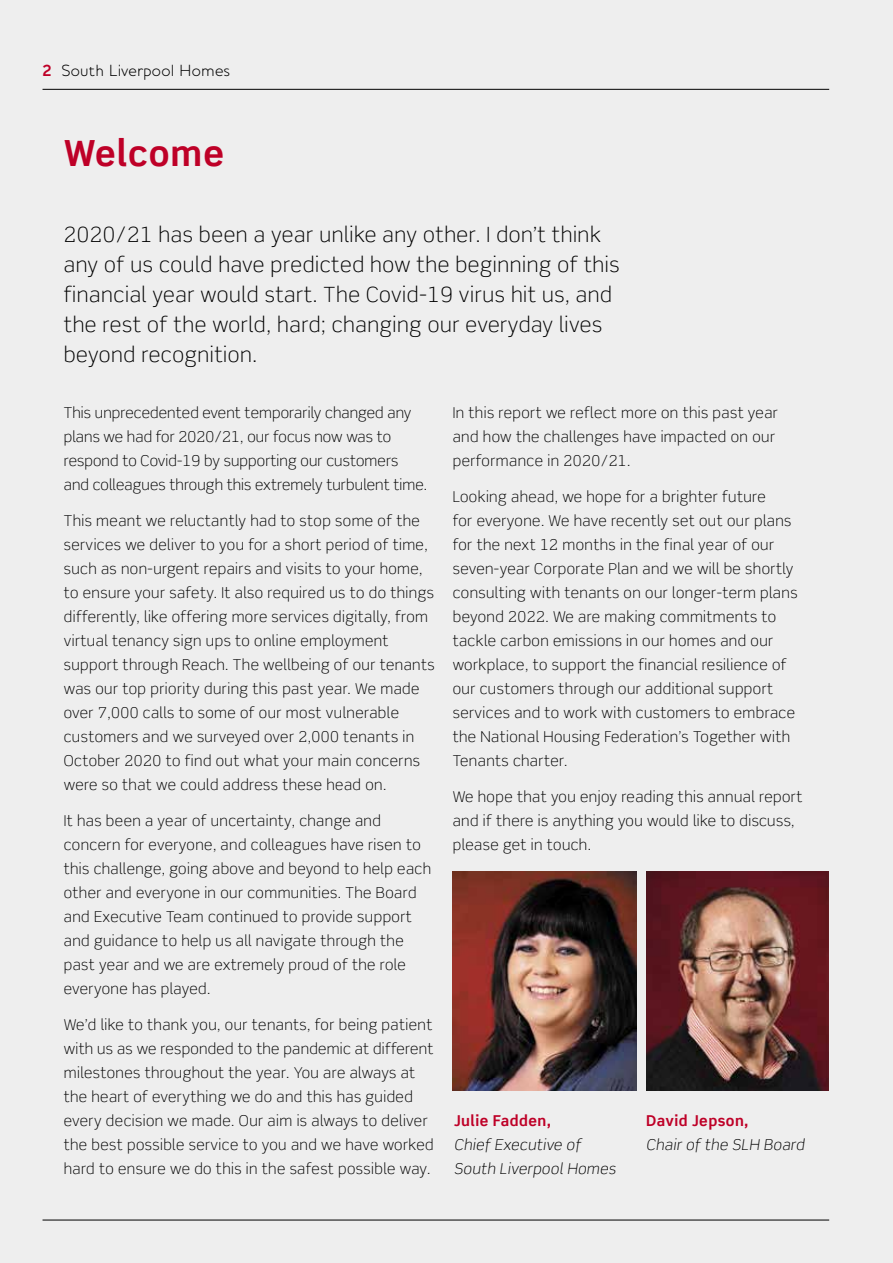
<style>
.page{position:relative;width:893px;height:1263px;background:#eee}
.page>*{position:absolute;margin:0;border:0;box-sizing:border-box;transform-origin:0 0}
.t1{font:700 36px "Scene Pro";letter-spacing:.03em;color:#be0027}
.t2{font:300 21px/30px "Scene Pro";letter-spacing:.03em;color:#000}
.t3{font:300 16.5px "Houschka";letter-spacing:.02em;color:#000}
.t4{font:300 15px/24px "Scene Pro";letter-spacing:.03em;color:#000}
.t5{font:300 15px/24px "Scene Pro";letter-spacing:.01em;color:#000}
.t6{font:italic 300 15px/24px "Scene Pro";letter-spacing:.03em;color:#000}
.t7{font:700 15px "Scene Pro";letter-spacing:.03em;color:#be0027}
.s1{font-weight:700;color:#be0027}
</style>
<div class="page">
<hr style="left:43px;top:1219px;width:786px;height:1px;background:#000">
<img style="left:453px;top:871px;width:183px;height:220px">
<img style="left:646px;top:871px;width:183px;height:220px">
<hr style="left:43px;top:89px;width:786px;height:1px;background:#000">
<p class="t3" style="left:43px;top:61px;width:189px"><span class="s1">2</span> South Liverpool Homes</p>
<h1 class="t1" style="left:64px;top:131px;width:162px">Welcome</h1>
<p class="t2" style="left:64px;top:219px;width:557px">2020/21 has been a year unlike any other. I don’t think any of us could have predicted how the beginning of this financial year would start. The Covid-19 virus hit us, and the rest of the world, hard; changing our everyday lives beyond recognition.</p>
<p class="t4" style="left:453px;top:400px;width:327px">In this report we reflect more on this past year and how the challenges have impacted on our performance in 2020/21.</p>
<p class="t4" style="left:453px;top:484px;width:346px">Looking ahead, we hope for a brighter future<br>for everyone. We have recently set out our plans for the next 12 months in the final year of our seven-year Corporate Plan and we will be shortly consulting with tenants on our longer-term plans beyond 2022. We are making commitments to tackle carbon emissions in our homes and our workplace, to support the financial resilience of our customers through our additional support services and to work with customers to embrace the National Housing Federation’s Together with Tenants charter.</p>
<p class="t4" style="left:453px;top:784px;width:351px">We hope that you enjoy reading this annual report and if there is anything you would like to discuss, please get in touch.</p>
<p class="t5" style="left:64px;top:400px;width:365px">This unprecedented event temporarily changed any plans we had for 2020/21, our focus now was to respond to Covid-19 by supporting our customers and colleagues through this extremely turbulent time.</p>
<p class="t4" style="left:64px;top:508px;width:372px">This meant we reluctantly had to stop some of the services we deliver to you for a short period of time, such as non-urgent repairs and visits to your home, to ensure your safety. It also required us to do things differently, like offering more services digitally, from virtual tenancy sign ups to online employment support through Reach. The wellbeing of our tenants was our top priority during this past year. We made over 7,000 calls to some of our most vulnerable customers and we surveyed over 2,000 tenants in October 2020 to find out what your main concerns were so that we could address these head on.</p>
<p class="t4" style="left:64px;top:808px;width:369px">It has been a year of uncertainty, change and concern for everyone, and colleagues have risen to this challenge, going above and beyond to help each other and everyone in our communities. The Board and Executive Team continued to provide support and guidance to help us all navigate through the past year and we are extremely proud of the role everyone has played.</p>
<p class="t4" style="left:64px;top:1012px;width:371px">We’d like to thank you, our tenants, for being patient with us as we responded to the pandemic at different milestones throughout the year. You are always at the heart of everything we do and this has guided every decision we made. Our aim is always to deliver the best possible service to you and we have worked hard to ensure we do this in the safest possible way.</p>
<p class="t7" style="left:454px;top:1111px;width:99px">Julie Fadden,</p>
<p class="t6" style="left:454px;top:1132px;width:163px">Chief Executive of<br>South Liverpool Homes</p>
<p class="t7" style="left:646px;top:1111px;width:104px">David Jepson,</p>
<p class="t6" style="left:646px;top:1132px;width:160px">Chair of the SLH Board</p>
</div>
